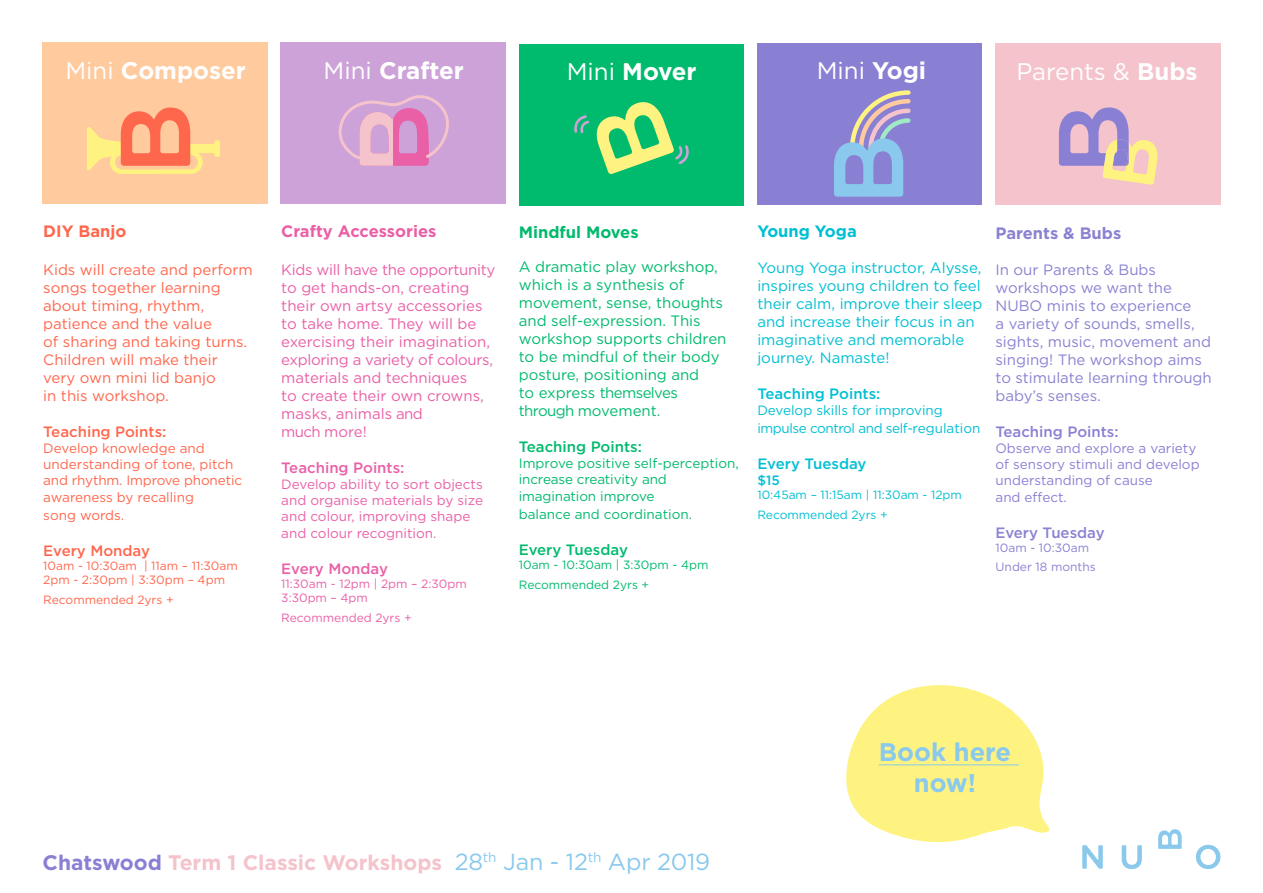
<style>
.page{position:relative;width:1263px;height:893px;background:#fff}
.page>*{position:absolute;margin:0;border:0;box-sizing:border-box;transform-origin:0 0}
.t1{font:700 25.5px/30.6px "Gotham HTF";color:#8ac9ed;text-align:center}
.t2{font:700 24px "Gotham HTF";color:#fff}
.t3{font:24px "Gotham HTF";color:#fff}
.t4{font:700 21px "Gotham HTF";color:#f4c3cb}
.t5{font:700 16.5px "Gotham HTF";color:#ea60a7}
.t6{font:700 16.5px "Gotham HTF";color:#00ba6e}
.t7{font:700 16.5px "Gotham HTF";color:#8982d2}
.t8{font:700 16.5px "Gotham HTF";color:#00bfd3}
.t9{font:700 16.5px "Gotham HTF";color:#ff674d}
.t10{font:15px/18px "Gotham HTF";color:#ea60a7}
.t11{font:15px/18px "Gotham HTF";color:#00ba6e}
.t12{font:15px/18px "Gotham HTF";color:#8982d2}
.t13{font:15px/18px "Gotham HTF";color:#ff674d}
.t14{font:15px/18px "Gotham HTF";color:#00bfd3}
.t15{font:500 15px "Gotham HTF";color:#00bfd3}
.t16{font:500 15px "Gotham HTF";color:#00ba6e}
.t17{font:500 15px "Gotham HTF";color:#ff674d}
.t18{font:500 15px "Gotham HTF";color:#ea60a7}
.t19{font:500 15px "Gotham HTF";color:#8980d4}
.t20{font:500 15px "Gotham HTF";color:#8982d2}
.t21{font:13.5px/16.2px "Gotham HTF";color:#ff674d}
.t22{font:13.5px/16.2px "Gotham HTF";color:#ea60a7}
.t23{font:13.5px/16.2px "Gotham HTF";letter-spacing:-.01em;color:#00ba6e}
.t24{font:13.5px/16.2px "Gotham HTF";color:#8980d4}
.t25{font:13.5px/18px "Gotham HTF";letter-spacing:-.005em;color:#00bfd3}
.t26{font:500 13.5px "Gotham HTF";color:#00bfd3}
.t27{font:12px/14.4px "Gotham HTF";color:#ff674d}
.t28{font:12px/14.4px "Gotham HTF";color:#ea60a7}
.t29{font:12px/19.5px "Gotham HTF";color:#00bfd3}
.t30{font:12px/19.5px "Gotham HTF";color:#00ba6e}
.t31{font:12px "Gotham HTF";color:#8982d2}
.t32{font:12px "Gotham HTF";color:#8980d4}
.s1{font-weight:400}
.s2{font-weight:700}
.s3{color:#8980d4}
.s4{font-weight:400;font-size:23.25px;color:#8ac9ed}
</style>
<div class="page">
<svg style="left:846px;top:685px;width:204px;height:158px"></svg>
<hr style="left:879px;top:765px;width:140px;height:1px;background:#8ac9ed">
<svg style="left:1082px;top:845px;width:21px;height:24px"></svg>
<svg style="left:1122px;top:845px;width:20px;height:24px"></svg>
<svg style="left:1158px;top:829px;width:24px;height:20px"></svg>
<svg style="left:1196px;top:845px;width:24px;height:24px"></svg>
<div style="left:281px;top:43px;width:225px;height:161px;background:#cda2d9"></div>
<div style="left:519px;top:44px;width:224px;height:161px;background:#00ba6e"></div>
<div style="left:757px;top:43px;width:224px;height:162px;background:#8980d4"></div>
<div style="left:995px;top:43px;width:226px;height:162px;background:#f4c3cb"></div>
<div style="left:43px;top:43px;width:225px;height:161px;background:#ffca9d"></div>
<svg style="left:87px;top:108px;width:133px;height:66px"></svg>
<svg style="left:338px;top:95px;width:111px;height:71px"></svg>
<svg style="left:834px;top:90px;width:76px;height:106px"></svg>
<svg style="left:1059px;top:107px;width:99px;height:78px"></svg>
<svg style="left:574px;top:102px;width:115px;height:72px"></svg>
<h2 class="t2" style="left:65px;top:57px;width:182px"><span class="s1">Mini</span> Composer</h2>
<h2 class="t3" style="left:817px;top:57px;width:111px">Mini <span class="s2">Yogi</span></h2>
<h2 class="t3" style="left:1016px;top:58px;width:183px">Parents &amp; <span class="s2">Bubs</span></h2>
<h2 class="t2" style="left:324px;top:57px;width:142px"><span class="s1">Mini</span> Crafter</h2>
<h2 class="t2" style="left:567px;top:58px;width:131px"><span class="s1">Mini</span> Mover</h2>
<p class="t9" style="left:43px;top:222px;width:85px">DIY Banjo</p>
<p class="t13" style="left:43px;top:260px;width:211px">Kids will create and perform songs together learning about timing, rhythm, patience and the value<br>of sharing and taking turns.<br>Children will make their very own mini lid banjo<br>in this workshop.</p>
<p class="t17" style="left:43px;top:423px;width:125px">Teaching Points:</p>
<p class="t21" style="left:43px;top:440px;width:200px">Develop knowledge and understanding of tone, pitch and rhythm. Improve phonetic awareness by recalling</p>
<p class="t21" style="left:43px;top:506px;width:82px">song words.</p>
<p class="t17" style="left:43px;top:542px;width:108px">Every Monday</p>
<p class="t27" style="left:43px;top:558px;width:196px">10am - 10:30am | 11am – 11:30am<br>2pm - 2:30pm | 3:30pm – 4pm</p>
<p class="t27" style="left:43px;top:592px;width:132px">Recommended 2yrs +</p>
<p class="t5" style="left:281px;top:222px;width:157px">Crafty Accessories</p>
<p class="t10" style="left:281px;top:260px;width:216px">Kids will have the opportunity to get hands-on, creating their own artsy accessories to take home. They will be exercising their imagination, exploring a variety of colours, materials and techniques<br>to create their own crowns, masks, animals and<br>much more!</p>
<p class="t18" style="left:281px;top:459px;width:125px">Teaching Points:</p>
<p class="t22" style="left:281px;top:476px;width:203px">Develop ability to sort objects and organise materials by size and colour, improving shape and colour recognition.</p>
<p class="t18" style="left:281px;top:560px;width:108px">Every Monday</p>
<p class="t28" style="left:281px;top:576px;width:187px">11:30am - 12pm | 2pm – 2:30pm<br>3:30pm – 4pm</p>
<p class="t28" style="left:281px;top:610px;width:132px">Recommended 2yrs +</p>
<p class="t6" style="left:519px;top:222px;width:121px">Mindful Moves</p>
<p class="t11" style="left:519px;top:257px;width:209px">A dramatic play workshop, which is a synthesis of movement, sense, thoughts and self-expression. This workshop supports children to be mindful of their body posture, positioning and<br>to express themselves through movement.</p>
<p class="t16" style="left:519px;top:438px;width:125px">Teaching Points:</p>
<p class="t23" style="left:519px;top:455px;width:221px">Improve positive self-perception, increase creativity and imagination improve</p>
<p class="t23" style="left:519px;top:506px;width:175px">balance and coordination.</p>
<p class="t16" style="left:519px;top:541px;width:111px">Every Tuesday</p>
<p class="t30" style="left:519px;top:555px;width:191px">10am - 10:30am | 3:30pm - 4pm<br>Recommended 2yrs +</p>
<p class="t8" style="left:757px;top:221px;width:101px">Young Yoga</p>
<p class="t14" style="left:757px;top:258px;width:227px">Young Yoga instructor, Alysse, inspires young children to feel their calm, improve their sleep and increase their focus in an imaginative and memorable journey. Namaste!</p>
<p class="t15" style="left:757px;top:385px;width:125px">Teaching Points:</p>
<p class="t25" style="left:757px;top:401px;width:224px">Develop skills for improving impulse control and self-regulation</p>
<p class="t15" style="left:757px;top:455px;width:111px">Every Tuesday</p>
<p class="t26" style="left:757px;top:473px;width:24px">$15</p>
<p class="t29" style="left:757px;top:485px;width:206px">10:45am – 11:15am | 11:30am - 12pm<br>Recommended 2yrs +</p>
<p class="t7" style="left:995px;top:223px;width:127px">Parents &amp; Bubs</p>
<p class="t12" style="left:995px;top:260px;width:218px">In our Parents &amp; Bubs workshops we want the<br>NUBO minis to experience<br>a variety of sounds, smells, sights, music, movement and singing! The workshop aims to stimulate learning through baby’s senses.</p>
<p class="t19" style="left:995px;top:423px;width:125px">Teaching Points:</p>
<p class="t24" style="left:995px;top:440px;width:206px">Observe and explore a variety of sensory stimuli and develop understanding of cause<br>and effect.</p>
<p class="t20" style="left:995px;top:524px;width:111px">Every Tuesday</p>
<p class="t32" style="left:995px;top:541px;width:95px">10am - 10:30am</p>
<p class="t31" style="left:995px;top:560px;width:102px">Under 18 months</p>
<h3 class="t4" style="left:43px;top:850px;width:669px"><span class="s3">Chatswood</span> Term 1 Classic Workshops <span class="s4">28</span><sup>th</sup> <span class="s4">Jan - 12</span><sup>th</sup> <span class="s4">Apr 2019</span></h3>
<h1 class="t1" style="left:879px;top:736px;width:134px">Book here now!</h1>
</div>
